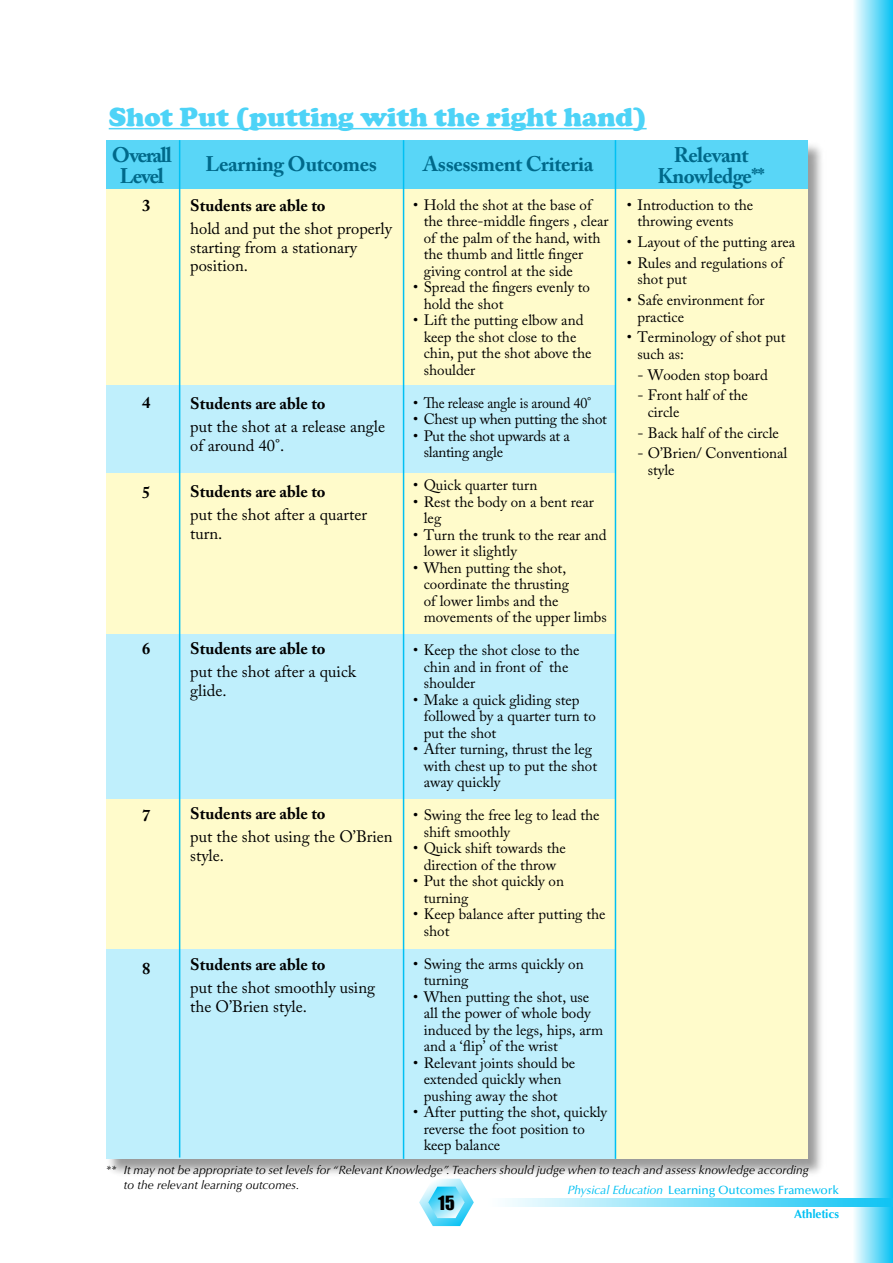
<style>
.page{position:relative;width:893px;height:1263px;background:#fff}
.page>*{position:absolute;margin:0;border:0;box-sizing:border-box;transform-origin:0 0}
.t1{font:900 27px "Cooper";color:#4dd3f7}
.t2{font:700 21px/21px "Adobe Caslon Pro";letter-spacing:-.02em;color:#00698a;text-align:center}
.t3{font:700 21px/21px "Adobe Caslon Pro";letter-spacing:-.055em;color:#00698a;text-align:center}
.t4{font:18px "Impact";color:#000}
.t5{font:16.5px/18.8px "Adobe Caslon Pro";color:#000}
.t6{font:700 16.5px "Adobe Caslon Pro";color:#000}
.t7{font:15px/16.5px "Adobe Caslon Pro";color:#000}
.t8{font:15px/16.5px "Adobe Caslon Pro";letter-spacing:-.02em;color:#000}
.t9{font:italic 12px/15px "Optima";color:#000}
.t10{font:500 12px/24.8px "Optima";letter-spacing:-.01em;color:#00c0f3;text-align:right}
.s1{font-weight:400;font-style:italic}
.s2{font-weight:700}
</style>
<div class="page">
<div style="left:852px;top:0;width:41px;height:1263px;background:linear-gradient(to right,#fff,#07c2f3)"></div>
<svg style="left:419px;top:1179px;width:55px;height:47px"></svg>
<svg style="left:505px;top:1198px;width:388px;height:9px;background:#80dff9"></svg>
<div style="left:105px;top:140px;width:722px;height:1037px;background:#000;opacity:.4"></div>
<div style="left:106px;top:141px;width:702px;height:1018px;background:#fffbcb"></div>
<hr style="left:109px;top:128px;width:538px;height:1px;background:#4dd3f7">
<div style="left:106px;top:140px;width:702px;height:49px;background:#59d6f7"></div>
<div style="left:106px;top:634px;width:509px;height:165px;background:#bfeffc"></div>
<div style="left:106px;top:949px;width:509px;height:210px;background:#bfeffc"></div>
<div style="left:106px;top:385px;width:509px;height:88px;background:#bfeffc"></div>
<hr style="left:179px;top:140px;width:1px;height:1017px;background:#00c0f3">
<hr style="left:403px;top:140px;width:1px;height:1019px;background:#00c0f3">
<hr style="left:615px;top:140px;width:1px;height:1019px;background:#00c0f3">
<h1 class="t1" style="left:109px;top:101px;width:539px">Shot Put (putting with the right hand)</h1>
<h2 class="t3" style="left:112px;top:144px;width:62px">Overall<br>Level</h2>
<h2 class="t2" style="left:205px;top:153px;width:173px">Learning Outcomes</h2>
<h2 class="t2" style="left:423px;top:153px;width:172px">Assessment Criteria</h2>
<h2 class="t2" style="left:657px;top:144px;width:109px">Relevant<br>Knowledge**</h2>
<p class="t6" style="left:142px;top:196px;width:10px">3</p>
<p class="t6" style="left:142px;top:393px;width:10px">4</p>
<p class="t6" style="left:142px;top:483px;width:10px">5</p>
<p class="t6" style="left:142px;top:639px;width:10px">6</p>
<p class="t6" style="left:142px;top:806px;width:10px">7</p>
<p class="t6" style="left:142px;top:958px;width:10px">8</p>
<p class="t6" style="left:190px;top:196px;width:137px">Students are able to</p>
<p class="t5" style="left:190px;top:219px;width:203px">hold and put the shot properly starting from a stationary position.</p>
<p class="t6" style="left:190px;top:394px;width:137px">Students are able to</p>
<p class="t5" style="left:190px;top:417px;width:196px">put the shot at a release angle of around 40°.</p>
<p class="t6" style="left:190px;top:482px;width:137px">Students are able to</p>
<p class="t5" style="left:190px;top:505px;width:178px">put the shot after a quarter turn.</p>
<p class="t6" style="left:190px;top:639px;width:137px">Students are able to</p>
<p class="t5" style="left:190px;top:662px;width:167px">put the shot after a quick glide.</p>
<p class="t6" style="left:190px;top:804px;width:137px">Students are able to</p>
<p class="t5" style="left:190px;top:827px;width:204px">put the shot using the O’Brien style.</p>
<p class="t6" style="left:190px;top:955px;width:137px">Students are able to</p>
<p class="t5" style="left:190px;top:978px;width:186px">put the shot smoothly using the O’Brien style.</p>
<p class="t7" style="left:424px;top:196px;width:186px;text-indent:-11px">• Hold the shot at the base of the three-middle fingers , clear of the palm of the hand, with the thumb and little finger giving control at the side</p>
<p class="t7" style="left:424px;top:279px;width:168px;text-indent:-11px">• Spread the fingers evenly to hold the shot</p>
<p class="t7" style="left:424px;top:312px;width:169px;text-indent:-11px">• Lift the putting elbow and keep the shot close to the chin, put the shot above the shoulder</p>
<p class="t7" style="left:413px;top:394px;width:180px">• The release angle is around 40°</p>
<p class="t8" style="left:413px;top:411px;width:195px">• Chest up when putting the shot</p>
<p class="t8" style="left:424px;top:427px;width:148px;text-indent:-11px">• Put the shot upwards at a slanting angle</p>
<p class="t7" style="left:413px;top:477px;width:126px">• Quick quarter turn</p>
<p class="t7" style="left:424px;top:493px;width:172px;text-indent:-11px">• Rest the body on a bent rear leg</p>
<p class="t7" style="left:424px;top:526px;width:184px;text-indent:-11px">• Turn the trunk to the rear and lower it slightly</p>
<p class="t7" style="left:424px;top:559px;width:184px;text-indent:-11px">• When putting the shot, coordinate the thrusting<br>of lower limbs and the movements of the upper limbs</p>
<p class="t7" style="left:424px;top:642px;width:157px;text-indent:-11px">• Keep the shot close to the chin and in front of the shoulder</p>
<p class="t7" style="left:424px;top:691px;width:174px;text-indent:-11px">• Make a quick gliding step followed by a quarter turn to put the shot</p>
<p class="t7" style="left:424px;top:741px;width:175px;text-indent:-11px">• After turning, thrust the leg with chest up to put the shot away quickly</p>
<p class="t7" style="left:424px;top:807px;width:177px;text-indent:-11px">• Swing the free leg to lead the shift smoothly</p>
<p class="t7" style="left:413px;top:840px;width:154px;text-align:center">• Quick shift towards the direction of the throw</p>
<p class="t7" style="left:424px;top:873px;width:142px;text-indent:-11px">• Put the shot quickly on turning</p>
<p class="t7" style="left:424px;top:906px;width:183px;text-indent:-11px">• Keep balance after putting the shot</p>
<p class="t7" style="left:424px;top:955px;width:161px;text-indent:-11px">• Swing the arms quickly on turning</p>
<p class="t7" style="left:424px;top:988px;width:181px;text-indent:-11px">• When putting the shot, use all the power of whole body induced by the legs, hips, arm and a ‘flip’ of the wrist</p>
<p class="t7" style="left:413px;top:1054px;width:164px;text-align:center">• Relevant joints should be extended quickly when pushing away the shot</p>
<p class="t7" style="left:424px;top:1104px;width:185px;text-indent:-11px">• After putting the shot, quickly reverse the foot position to keep balance</p>
<p class="t7" style="left:637px;top:196px;width:117px;text-indent:-11px">• Introduction to the throwing events</p>
<p class="t7" style="left:627px;top:234px;width:170px">• Layout of the putting area</p>
<p class="t7" style="left:637px;top:254px;width:147px;text-indent:-11px">• Rules and regulations of shot put</p>
<p class="t7" style="left:637px;top:292px;width:129px;text-indent:-11px">• Safe environment for practice</p>
<p class="t7" style="left:637px;top:329px;width:150px;text-indent:-11px">• Terminology of shot put such as:</p>
<p class="t7" style="left:637px;top:366px;width:132px">- Wooden stop board</p>
<p class="t7" style="left:648px;top:387px;width:102px;text-indent:-10px">- Front half of the circle</p>
<p class="t7" style="left:637px;top:424px;width:143px">- Back half of the circle</p>
<p class="t7" style="left:648px;top:445px;width:141px;text-indent:-10px">- O’Brien/ Conventional style</p>
<p class="t9" style="left:124px;top:1163px;width:686px;text-indent:-18px">** It may not be appropriate to set levels for “Relevant Knowledge”. Teachers should judge when to teach and assess knowledge according to the relevant learning outcomes.</p>
<p class="t4" style="left:438px;top:1192px;width:9px">15</p>
<p class="t10" style="left:567px;top:1177px;width:273px"><span class="s1">Physical Education</span> Learning Outcomes Framework<br><span class="s2">Athletics</span></p>
</div>
